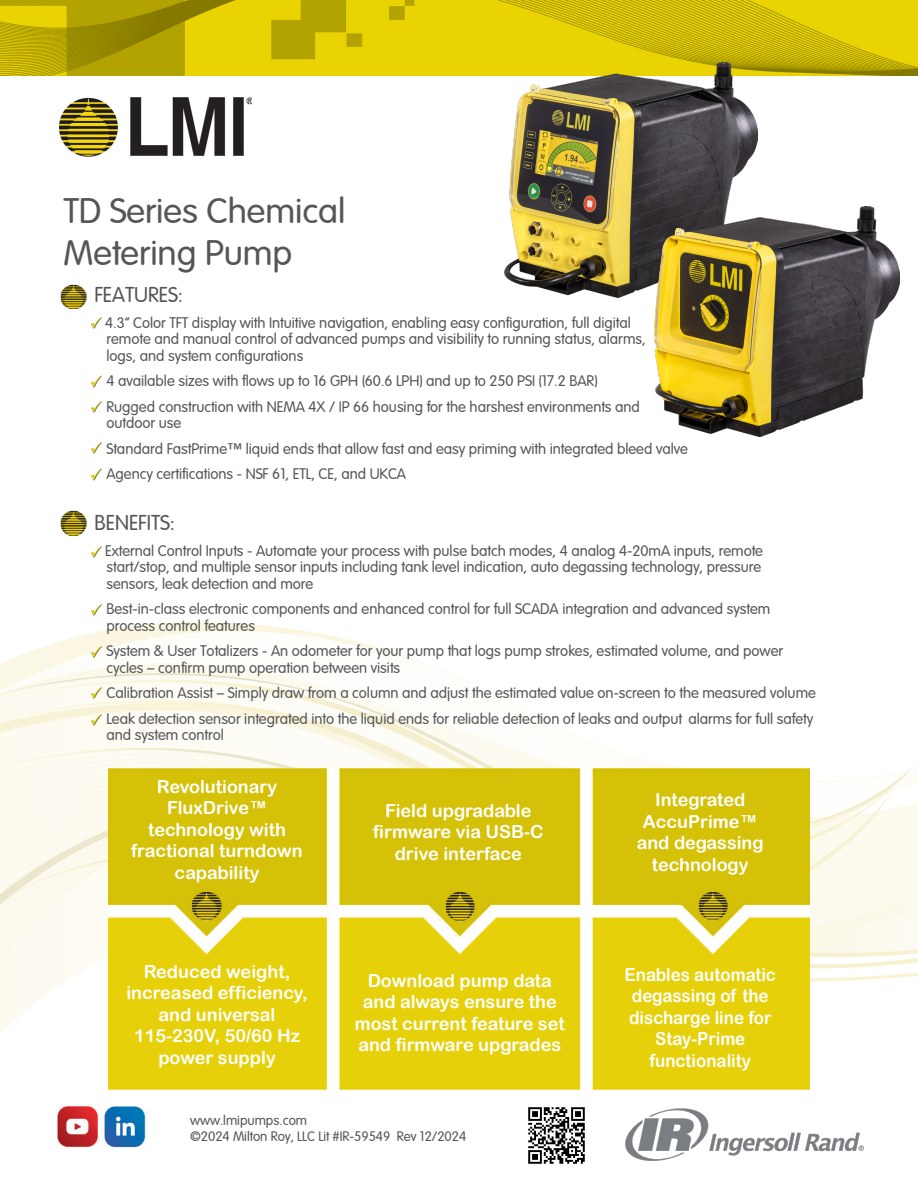
<style>
.page{position:relative;width:918px;height:1188px;background:#fff}
.page>*{position:absolute;margin:0;border:0;box-sizing:border-box;transform-origin:0 0}
.t1{font:34.65px "Arial Rounded";color:#555658}
.t2{font:21px "Arial Rounded";color:#555658}
.t3{font:18px/21.6px "Arial Rounded MT Bold";color:#fff;text-align:center}
.t4{font:18px/21.6px "Arial Rounded MT Bold";color:#fff;text-align:center;scale:.94 1}
.t5{font:15px/16.5px "Arial Rounded";color:#555658}
.t6{font:13.5px "Arial Rounded";color:#555658}
</style>
<div class="page">
<img style="left:0;top:622px;width:918px;height:411px">
<img style="left:0;top:0;width:918px;height:76px">
<img style="left:108px;top:768px;width:702px;height:322px">
<img style="left:61px;top:511px;width:25px;height:25px">
<img style="left:192px;top:891px;width:29px;height:30px">
<img style="left:445px;top:892px;width:30px;height:30px">
<img style="left:698px;top:891px;width:30px;height:30px">
<img style="left:61px;top:284px;width:25px;height:25px">
<img style="left:91px;top:317px;width:11px;height:12px">
<img style="left:91px;top:546px;width:11px;height:12px">
<img style="left:91px;top:375px;width:11px;height:13px">
<img style="left:91px;top:401px;width:11px;height:12px">
<img style="left:91px;top:604px;width:11px;height:12px">
<img style="left:91px;top:442px;width:11px;height:12px">
<img style="left:91px;top:468px;width:11px;height:13px">
<img style="left:89px;top:644px;width:13px;height:15px">
<img style="left:89px;top:685px;width:13px;height:15px">
<img style="left:89px;top:712px;width:13px;height:15px">
<img style="left:57px;top:1106px;width:89px;height:42px">
<img style="left:625px;top:1108px;width:239px;height:53px">
<img style="left:60px;top:97px;width:192px;height:60px">
<img style="left:504px;top:63px;width:254px;height:235px">
<img style="left:654px;top:207px;width:245px;height:230px">
<img style="left:528px;top:1107px;width:57px;height:57px">
<p class="t1" style="left:64px;top:186px;width:283px">TD Series Chemical</p>
<p class="t1" style="left:64px;top:227px;width:230px">Metering Pump</p>
<p class="t2" style="left:94px;top:280px;width:90px">FEATURES:</p>
<p class="t5" style="left:105px;top:313px;width:542px">4.3” Color TFT display with Intuitive navigation, enabling easy configuration, full digital remote and manual control of advanced pumps and visibility to running status, alarms, logs, and system configurations</p>
<p class="t5" style="left:106px;top:372px;width:493px">4 available sizes with flows up to 16 GPH (60.6 LPH) and up to 250 PSI (17.2 BAR)</p>
<p class="t5" style="left:106px;top:397px;width:535px">Rugged construction with NEMA 4X / IP 66 housing for the harshest environments and outdoor use</p>
<p class="t5" style="left:106px;top:439px;width:583px">Standard FastPrime™ liquid ends that allow fast and easy priming with integrated bleed valve</p>
<p class="t5" style="left:106px;top:465px;width:301px">Agency certifications - NSF 61, ETL, CE, and UKCA</p>
<p class="t2" style="left:94px;top:508px;width:82px">BENEFITS:</p>
<p class="t5" style="left:105px;top:541px;width:659px;text-align:justify">External Control Inputs - Automate your process with pulse batch modes, 4 analog 4-20mA inputs, remote start/stop, and multiple sensor inputs including tank level indication, auto degassing technology, pressure sensors, leak detection and more</p>
<p class="t5" style="left:106px;top:600px;width:665px">Best-in-class electronic components and enhanced control for full SCADA integration and advanced system process control features</p>
<p class="t5" style="left:106px;top:642px;width:678px">System &amp; User Totalizers - An odometer for your pump that logs pump strokes, estimated volume, and power cycles – confirm pump operation between visits</p>
<p class="t5" style="left:106px;top:684px;width:711px">Calibration Assist – Simply draw from a column and adjust the estimated value on-screen to the measured volume</p>
<p class="t5" style="left:106px;top:709px;width:708px">Leak detection sensor integrated into the liquid ends for reliable detection of leaks and output alarms for full safety and system control</p>
<p class="t3" style="left:131px;top:775px;width:173px">Revolutionary<br>FluxDrive™ technology with fractional turndown capability</p>
<p class="t3" style="left:126px;top:960px;width:183px">Reduced weight, increased efficiency, and universal<br>115-230V, 50/60 Hz power supply</p>
<p class="t3" style="left:373px;top:799px;width:172px">Field upgradable firmware via USB-C drive interface</p>
<p class="t3" style="left:355px;top:969px;width:211px">Download pump data and always ensure the most current feature set and firmware upgrades</p>
<p class="t6" style="left:190px;top:1110px;width:119px">www.lmipumps.com</p>
<p class="t6" style="left:190px;top:1126px;width:278px">©2024 Milton Roy, LLC Lit #IR-59549 Rev 12/2024</p>
<p class="t3" style="left:637px;top:789px;width:129px">Integrated<br>AccuPrime™ and degassing technology</p>
<p class="t4" style="left:625px;top:963px;width:163px">Enables automatic degassing of the discharge line for<br>Stay-Prime functionality</p>
</div>
